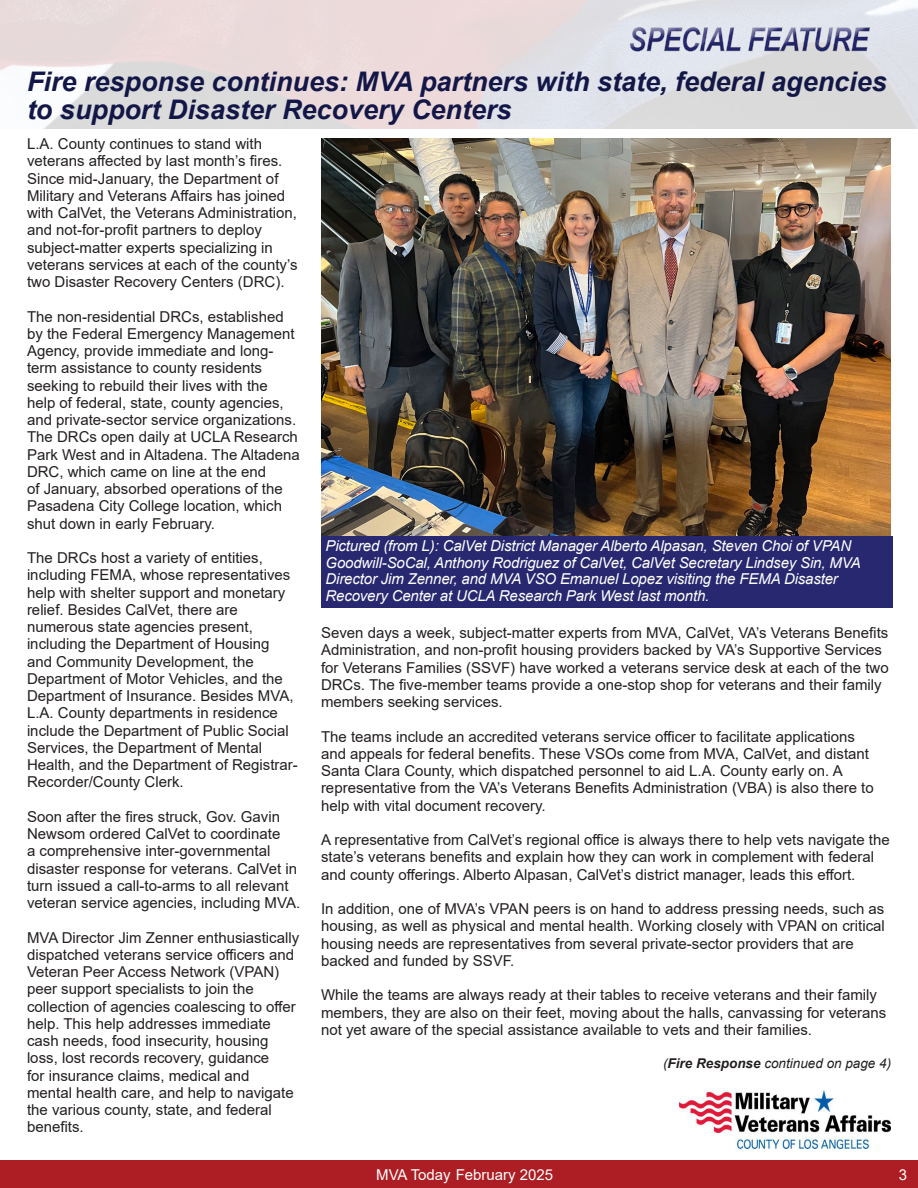
<style>
.page{position:relative;width:918px;height:1188px;background:#fff}
.page>*{position:absolute;margin:0;border:0;box-sizing:border-box;transform-origin:0 0}
.t1{font:italic 700 27px/28.5px "Arial";color:#131747}
.t2{font:15px/17.2px "Arial";color:#231f20}
.t3{font:italic 15px/16.5px "Arial";letter-spacing:-.01em;color:#fff}
.t4{font:15px "Arial";color:#fff}
.t5{font:italic 13.5px "Arial";color:#231f20}
.s1{font-weight:700}
</style>
<div class="page">
<div style="left:0;top:1160px;width:918px;height:28px;background:#ac1e23"></div>
<img style="left:680px;top:1091px;width:211px;height:58px">
<div style="left:620px;top:15px;width:259px;height:41px;background:#e1e4ed"></div>
<div style="left:622px;top:20px;width:258px;height:43px;background:#3953a4;opacity:.4"></div>
<img style="left:321px;top:138px;width:569px;height:397px">
<div style="left:321px;top:536px;width:571px;height:71px;background:#272870"></div>
<p class="t1" style="left:27px;top:68px;width:861px">Fire response continues: MVA partners with state, federal agencies to support Disaster Recovery Centers</p>
<p class="t2" style="left:27px;top:135px;width:272px">L.A. County continues to stand with veterans affected by last month’s fires.<br>Since mid-January, the Department of Military and Veterans Affairs has joined with CalVet, the Veterans Administration, and not-for-profit partners to deploy subject-matter experts specializing in veterans services at each of the county’s two Disaster Recovery Centers (DRC).</p>
<p class="t2" style="left:27px;top:308px;width:274px">The non-residential DRCs, established by the Federal Emergency Management Agency, provide immediate and long&shy;term assistance to county residents seeking to rebuild their lives with the help of federal, state, county agencies, and private-sector service organizations.<br>The DRCs open daily at UCLA Research Park West and in Altadena. The Altadena DRC, which came on line at the end<br>of January, absorbed operations of the Pasadena City College location, which shut down in early February.</p>
<p class="t2" style="left:27px;top:549px;width:272px">The DRCs host a variety of entities, including FEMA, whose representatives help with shelter support and monetary relief. Besides CalVet, there are numerous state agencies present, including the Department of Housing and Community Development, the Department of Motor Vehicles, and the Department of Insurance. Besides MVA, L.A. County departments in residence include the Department of Public Social Services, the Department of Mental Health, and the Department of Registrar-Recorder/County Clerk.</p>
<p class="t2" style="left:27px;top:808px;width:275px">Soon after the fires struck, Gov. Gavin Newsom ordered CalVet to coordinate<br>a comprehensive inter-governmental disaster response for veterans. CalVet in turn issued a call-to-arms to all relevant veteran service agencies, including MVA.</p>
<p class="t2" style="left:27px;top:929px;width:274px">MVA Director Jim Zenner enthusiastically dispatched veterans service officers and Veteran Peer Access Network (VPAN) peer support specialists to join the collection of agencies coalescing to offer help. This help addresses immediate cash needs, food insecurity, housing loss, lost records recovery, guidance<br>for insurance claims, medical and<br>mental health care, and help to navigate the various county, state, and federal benefits.</p>
<p class="t3" style="left:326px;top:538px;width:537px">Pictured (from L): CalVet District Manager Alberto Alpasan, Steven Choi of VPAN Goodwill-SoCal, Anthony Rodriguez of CalVet, CalVet Secretary Lindsey Sin, MVA Director Jim Zenner, and MVA VSO Emanuel Lopez visiting the FEMA Disaster Recovery Center at UCLA Research Park West last month.</p>
<p class="t2" style="left:321px;top:624px;width:569px">Seven days a week, subject-matter experts from MVA, CalVet, VA’s Veterans Benefits Administration, and non-profit housing providers backed by VA’s Supportive Services for Veterans Families (SSVF) have worked a veterans service desk at each of the two DRCs. The five-member teams provide a one-stop shop for veterans and their family members seeking services.</p>
<p class="t2" style="left:321px;top:728px;width:554px">The teams include an accredited veterans service officer to facilitate applications and appeals for federal benefits. These VSOs come from MVA, CalVet, and distant Santa Clara County, which dispatched personnel to aid L.A. County early on. A representative from the VA’s Veterans Benefits Administration (VBA) is also there to help with vital document recovery.</p>
<p class="t2" style="left:321px;top:831px;width:570px">A representative from CalVet’s regional office is always there to help vets navigate the state’s veterans benefits and explain how they can work in complement with federal and county offerings. Alberto Alpasan, CalVet’s district manager, leads this effort.</p>
<p class="t2" style="left:321px;top:900px;width:565px">In addition, one of MVA’s VPAN peers is on hand to address pressing needs, such as housing, as well as physical and mental health. Working closely with VPAN on critical housing needs are representatives from several private-sector providers that are backed and funded by SSVF.</p>
<p class="t2" style="left:321px;top:986px;width:567px">While the teams are always ready at their tables to receive veterans and their family members, they are also on their feet, moving about the halls, canvassing for veterans not yet aware of the special assistance available to vets and their families.</p>
<p class="t5" style="left:663px;top:1054px;width:230px">(<span class="s1">Fire Response</span> continued on page 4)</p>
<p class="t4" style="left:376px;top:1164px;width:179px">MVA Today February 2025</p>
<p class="t4" style="left:899px;top:1164px;width:10px">3</p>
</div>
